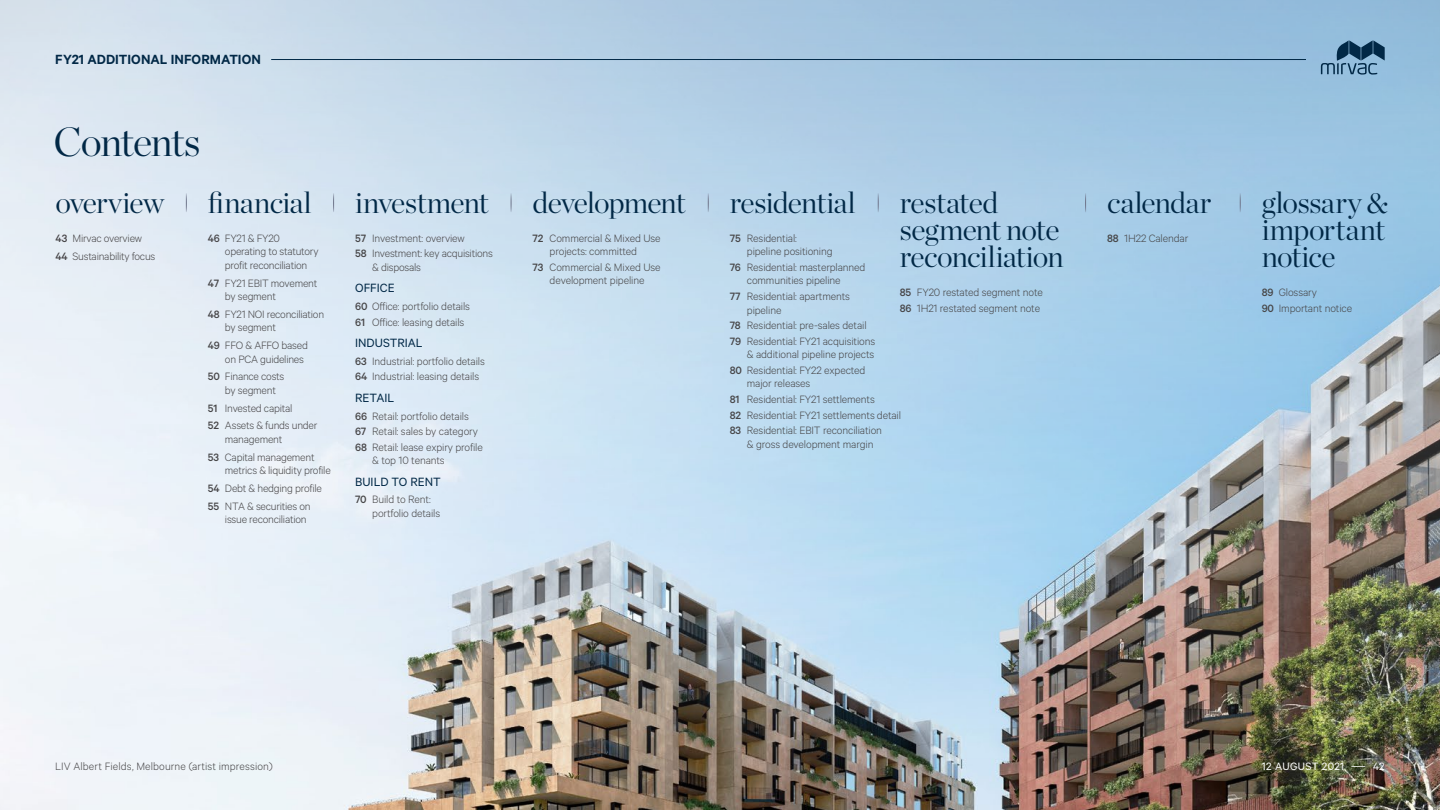
<style>
.page{position:relative;width:1440px;height:810px;background:#fff}
.page>*{position:absolute;margin:0;border:0;box-sizing:border-box;transform-origin:0 0}
.t1{font:300 40.5px "Chronicle Display";letter-spacing:-.035em;color:#012846}
.t2{font:300 30px/27px "Chronicle Display";letter-spacing:-.025em;color:#012846}
.t3{font:600 15px "Calibre";letter-spacing:.01em;color:#012846}
.t4{font:13.5px "Calibre";color:#012846}
.t5{font:300 12px/13.5px "Calibre";letter-spacing:-.01em;color:#464547}
.t6{font:300 12px "Calibre";letter-spacing:.01em;color:#464547}
.t7{font:12px "Calibre";letter-spacing:.03em;color:#fff}
.s1{font-weight:500}
</style>
<div class="page">
<img style="left:0;top:0;width:1439px;height:810px">
<svg style="left:186px;top:192px;width:1px;height:20px"></svg>
<svg style="left:333px;top:192px;width:1px;height:20px"></svg>
<svg style="left:511px;top:192px;width:1px;height:20px"></svg>
<svg style="left:708px;top:192px;width:1px;height:20px"></svg>
<svg style="left:878px;top:192px;width:1px;height:20px"></svg>
<svg style="left:1085px;top:192px;width:1px;height:20px"></svg>
<svg style="left:1239px;top:192px;width:1px;height:20px"></svg>
<svg style="left:1320px;top:40px;width:64px;height:35px;background:#5e87a6"></svg>
<hr style="left:271px;top:59px;width:1034px;height:1px;background:#012846">
<p class="t3" style="left:55px;top:51px;width:207px">FY21 ADDITIONAL INFORMATION</p>
<h1 class="t1" style="left:53px;top:111px;width:149px">Contents</h1>
<h2 class="t2" style="left:56px;top:186px;width:110px">overview</h2>
<h2 class="t2" style="left:208px;top:186px;width:105px">financial</h2>
<h2 class="t2" style="left:730px;top:186px;width:127px">residential</h2>
<h2 class="t2" style="left:899px;top:186px;width:165px">restated segment note reconciliation</h2>
<h2 class="t2" style="left:1261px;top:186px;width:128px;text-align:justify">glossary &amp; important notice</h2>
<h2 class="t2" style="left:532px;top:186px;width:155px">development</h2>
<h2 class="t2" style="left:1107px;top:186px;width:106px">calendar</h2>
<h2 class="t2" style="left:355px;top:186px;width:135px">investment</h2>
<p class="t5" style="left:532px;top:231px;width:129px;text-align:center"><span class="s1">72</span> Commercial &amp; Mixed Use projects: committed</p>
<p class="t5" style="left:532px;top:260px;width:129px;text-align:center"><span class="s1">73</span> Commercial &amp; Mixed Use development pipeline</p>
<p class="t5" style="left:56px;top:229px;width:101px;line-height:17.7px"><span class="s1">43</span> Mirvac overview<br><span class="s1">44</span> Sustainability focus</p>
<p class="t5" style="left:747px;top:231px;width:87px;text-indent:-17px"><span class="s1">75</span> Residential: pipeline positioning</p>
<p class="t5" style="left:747px;top:260px;width:120px;text-indent:-17px"><span class="s1">76</span> Residential: masterplanned communities pipeline</p>
<p class="t5" style="left:747px;top:289px;width:105px;text-indent:-17px"><span class="s1">77</span> Residential: apartments pipeline</p>
<p class="t5" style="left:730px;top:317px;width:147px;line-height:15.6px"><span class="s1">78</span> Residential: pre-sales detail<br><span class="s1">79</span> Residential: FY21 acquisitions</p>
<p class="t5" style="left:730px;top:346px;width:146px;line-height:15.6px;text-indent:17px">&amp; additional pipeline projects<br><span class="s1">80</span> Residential: FY22 expected</p>
<p class="t5" style="left:730px;top:375px;width:173px;line-height:15.6px;text-indent:17px">major releases<br><span class="s1">81</span> Residential: FY21 settlements<br><span class="s1">82</span> Residential: FY21 settlements detail<br><span class="s1">83</span> Residential: EBIT reconciliation</p>
<p class="t5" style="left:747px;top:437px;width:128px">&amp; gross development margin</p>
<p class="t5" style="left:1107px;top:231px;width:83px"><span class="s1">88</span> 1H22 Calendar</p>
<p class="t5" style="left:225px;top:231px;width:95px;text-indent:-17px"><span class="s1">46</span> FY21 &amp; FY20 operating to statutory profit reconciliation</p>
<p class="t5" style="left:225px;top:276px;width:94px;text-indent:-17px"><span class="s1">47</span> FY21 EBIT movement by segment</p>
<p class="t5" style="left:225px;top:307px;width:101px;text-indent:-17px"><span class="s1">48</span> FY21 NOI reconciliation by segment</p>
<p class="t5" style="left:225px;top:338px;width:84px;text-indent:-17px"><span class="s1">49</span> FFO &amp; AFFO based on PCA guidelines</p>
<p class="t5" style="left:225px;top:369px;width:61px;text-indent:-17px"><span class="s1">50</span> Finance costs by segment</p>
<p class="t5" style="left:208px;top:398px;width:111px;line-height:17.7px"><span class="s1">51</span> Invested capital<br><span class="s1">52</span> Assets &amp; funds under</p>
<p class="t5" style="left:208px;top:430px;width:108px;line-height:17.7px;text-indent:17px">management<br><span class="s1">53</span> Capital management</p>
<p class="t5" style="left:208px;top:461px;width:124px;line-height:17.7px;text-indent:17px">metrics &amp; liquidity profile<br><span class="s1">54</span> Debt &amp; hedging profile<br><span class="s1">55</span> NTA &amp; securities on</p>
<p class="t5" style="left:225px;top:512px;width:83px">issue reconciliation</p>
<p class="t5" style="left:355px;top:230px;width:139px;line-height:15.6px"><span class="s1">57</span> Investment: overview<br><span class="s1">58</span> Investment: key acquisitions</p>
<p class="t5" style="left:372px;top:260px;width:50px">&amp; disposals</p>
<p class="t4" style="left:355px;top:280px;width:41px">OFFICE</p>
<p class="t5" style="left:355px;top:298px;width:116px;line-height:15.6px"><span class="s1">60</span> Office: portfolio details<br><span class="s1">61</span> Office: leasing details</p>
<p class="t4" style="left:355px;top:335px;width:69px">INDUSTRIAL</p>
<p class="t5" style="left:355px;top:353px;width:131px;line-height:15.6px"><span class="s1">63</span> Industrial: portfolio details<br><span class="s1">64</span> Industrial: leasing details</p>
<p class="t4" style="left:355px;top:390px;width:41px">RETAIL</p>
<p class="t5" style="left:355px;top:407px;width:129px;line-height:15.6px"><span class="s1">66</span> Retail: portfolio details<br><span class="s1">67</span> Retail: sales by category<br><span class="s1">68</span> Retail: lease expiry profile</p>
<p class="t5" style="left:372px;top:453px;width:74px">&amp; top 10 tenants</p>
<p class="t4" style="left:355px;top:474px;width:87px">BUILD TO RENT</p>
<p class="t5" style="left:372px;top:492px;width:69px;text-indent:-17px"><span class="s1">70</span> Build to Rent: portfolio details</p>
<p class="t5" style="left:899px;top:284px;width:145px;line-height:15.6px"><span class="s1">85</span> FY20 restated segment note<br><span class="s1">86</span> 1H21 restated segment note</p>
<p class="t5" style="left:1261px;top:284px;width:92px;line-height:15.6px"><span class="s1">89</span> Glossary<br><span class="s1">90</span> Important notice</p>
<p class="t6" style="left:55px;top:759px;width:219px">LIV Albert Fields, Melbourne (artist impression)</p>
<p class="t7" style="left:1261px;top:759px;width:124px">12 AUGUST 2021 — 42</p>
</div>
